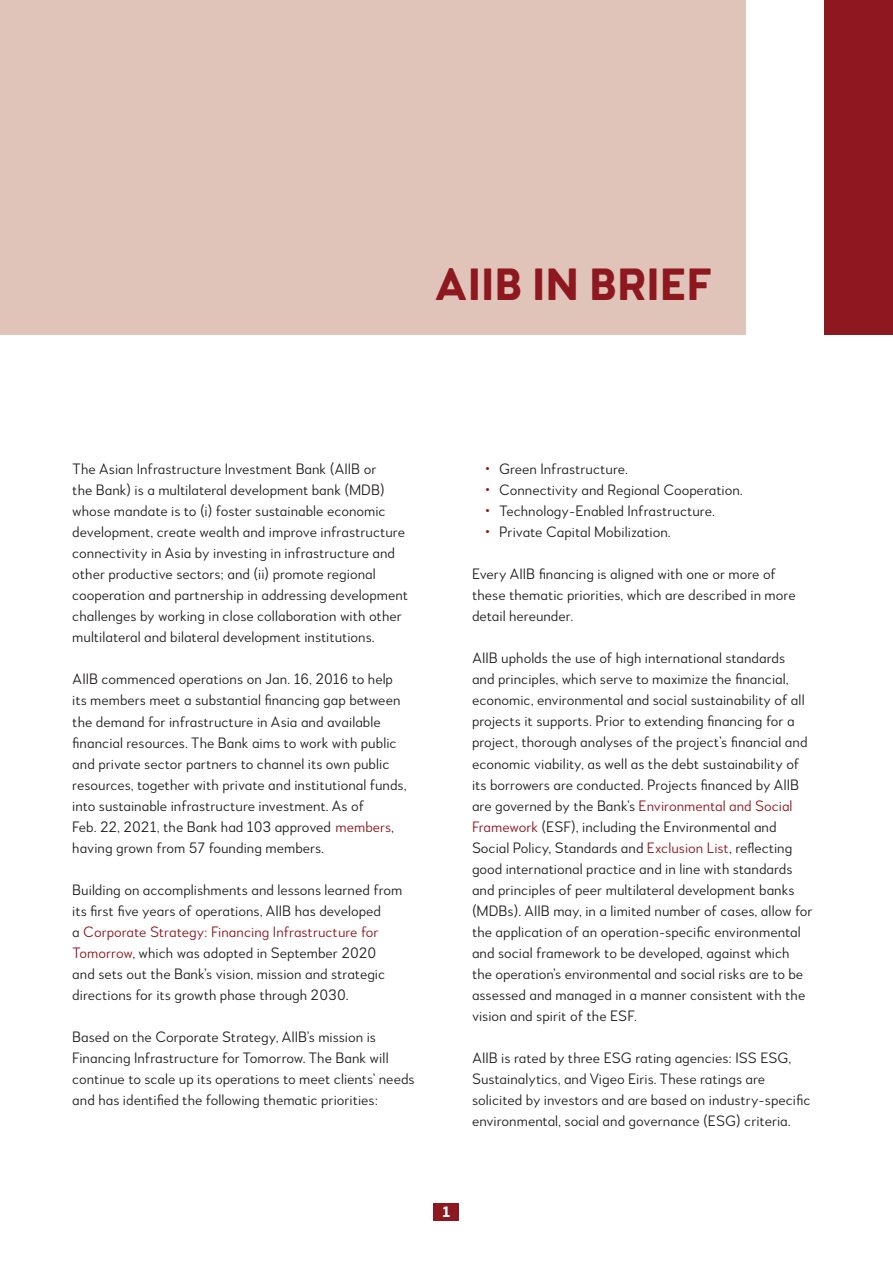
<style>
.page{position:relative;width:893px;height:1263px;background:#fff}
.page>*{position:absolute;margin:0;border:0;box-sizing:border-box;transform-origin:0 0}
.t1{font:700 45px "Woodford Bourne PRO";color:#8d181f}
.t2{font:300 15px/21px "Woodford Bourne PRO";color:#231f20}
.t3{font:700 15px "Woodford Bourne PRO";color:#fff}
.s1{color:#8d181f}
.s2{font-weight:900;color:#8d181f}
</style>
<div class="page">
<div style="left:434px;top:1203px;width:25px;height:17px;background:#8d181f"></div>
<div style="left:0;top:0;width:745px;height:335px;background:#e0c3b9"></div>
<div style="left:825px;top:0;width:68px;height:335px;background:#8d181f"></div>
<h1 class="t1" style="left:435px;top:256px;width:279px">AIIB IN BRIEF</h1>
<p class="t2" style="left:72px;top:459px;width:337px">The Asian Infrastructure Investment Bank (AIIB or<br>the Bank) is a multilateral development bank (MDB) whose mandate is to (i) foster sustainable economic development, create wealth and improve infrastructure connectivity in Asia by investing in infrastructure and other productive sectors; and (ii) promote regional cooperation and partnership in addressing development challenges by working in close collaboration with other multilateral and bilateral development institutions.</p>
<p class="t2" style="left:72px;top:669px;width:336px">AIIB commenced operations on Jan. 16, 2016 to help its members meet a substantial financing gap between the demand for infrastructure in Asia and available financial resources. The Bank aims to work with public and private sector partners to channel its own public resources, together with private and institutional funds, into sustainable infrastructure investment. As of<br>Feb. 22, 2021, the Bank had 103 approved <span class="s1">members</span>, having grown from 57 founding members.</p>
<p class="t2" style="left:72px;top:879px;width:332px">Building on accomplishments and lessons learned from its first five years of operations, AIIB has developed<br>a <span class="s1">Corporate Strategy: Financing Infrastructure for Tomorrow</span>, which was adopted in September 2020 and sets out the Bank’s vision, mission and strategic directions for its growth phase through 2030.</p>
<p class="t2" style="left:72px;top:1026px;width:344px">Based on the Corporate Strategy, AIIB’s mission is Financing Infrastructure for Tomorrow. The Bank will continue to scale up its operations to meet clients’ needs and has identified the following thematic priorities:</p>
<p class="t2" style="left:485px;top:459px;width:144px"><span class="s2">•</span> Green Infrastructure.</p>
<p class="t2" style="left:485px;top:480px;width:259px"><span class="s2">•</span> Connectivity and Regional Cooperation.</p>
<p class="t2" style="left:485px;top:501px;width:231px"><span class="s2">•</span> Technology-Enabled Infrastructure.</p>
<p class="t2" style="left:485px;top:522px;width:187px"><span class="s2">•</span> Private Capital Mobilization.</p>
<p class="t2" style="left:472px;top:564px;width:325px">Every AIIB financing is aligned with one or more of these thematic priorities, which are described in more detail hereunder.</p>
<p class="t2" style="left:472px;top:648px;width:342px">AIIB upholds the use of high international standards<br>and principles, which serve to maximize the financial, economic, environmental and social sustainability of all projects it supports. Prior to extending financing for a project, thorough analyses of the project’s financial and economic viability, as well as the debt sustainability of its borrowers are conducted. Projects financed by AIIB are governed by the Bank’s <span class="s1">Environmental and Social Framework</span> (ESF), including the Environmental and Social Policy, Standards and <span class="s1">Exclusion List</span>, reflecting good international practice and in line with standards and principles of peer multilateral development banks (MDBs). AIIB may, in a limited number of cases, allow for the application of an operation-specific environmental and social framework to be developed, against which the operation’s environmental and social risks are to be assessed and managed in a manner consistent with the vision and spirit of the ESF.</p>
<p class="t2" style="left:472px;top:1047px;width:340px">AIIB is rated by three ESG rating agencies: ISS ESG, Sustainalytics, and Vigeo Eiris. These ratings are solicited by investors and are based on industry-specific environmental, social and governance (ESG) criteria.</p>
<p class="t3" style="left:442px;top:1203px;width:10px">1</p>
</div>
